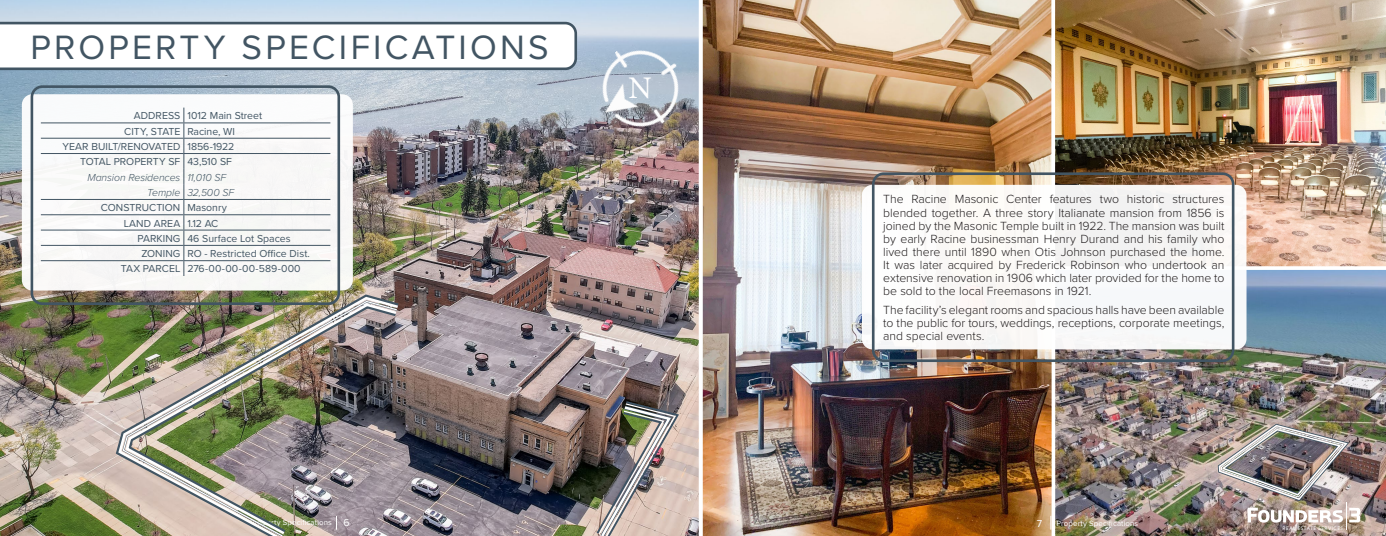
<style>
.page{position:relative;width:1386px;height:536px;background:#fff}
.page>*{position:absolute;margin:0;border:0;box-sizing:border-box;transform-origin:0 0}
.bodycopy_left{font:35px "Proxima Nova";letter-spacing:.095em;color:#425563}
.t1{font:31.5px "Minion Pro";color:#fff}
.body_text_copy{font:300 12.25px/13.1px "Proxima Nova";letter-spacing:-.005em;color:#231f20;text-align:justify}
.body_text_copy-2{font:10.5px "Proxima Nova";color:#425563}
.body_text_copy-3{font:italic 300 10.5px "Proxima Nova";letter-spacing:-.005em;color:#425563}
.t2{font:10.5px "Proxima Nova";color:#fff}
.t3{font:7.88px "Proxima Nova";letter-spacing:.015em;color:#fff}
.t4{font:5.25px "Niveau Grotesk";letter-spacing:.095em;color:#fff}
.s1{font-size:10.5px}
</style>
<div class="page">
<img style="left:0;top:0;width:699px;height:536px">
<img style="left:1055px;top:270px;width:331px;height:266px">
<img style="left:573px;top:24px;width:126px;height:127px">
<img style="left:702px;top:0;width:350px;height:536px">
<svg style="left:1050px;top:515px;width:1px;height:14px"></svg>
<img style="left:1055px;top:0;width:331px;height:267px">
<svg style="left:0;top:22px;width:577px;height:48px"></svg>
<div style="left:22px;top:94px;width:331px;height:196px;background:#f9f8f7;border-radius:10px"></div>
<hr style="left:41px;top:122px;width:143px;height:1px;background:#425563">
<hr style="left:184px;top:122px;width:146px;height:1px;background:#425563">
<hr style="left:41px;top:138px;width:143px;height:1px;background:#425563">
<hr style="left:184px;top:138px;width:146px;height:1px;background:#425563">
<hr style="left:41px;top:153px;width:143px;height:1px;background:#425563">
<hr style="left:184px;top:153px;width:146px;height:1px;background:#425563">
<hr style="left:41px;top:199px;width:143px;height:1px;background:#425563">
<hr style="left:184px;top:199px;width:146px;height:1px;background:#425563">
<hr style="left:41px;top:214px;width:143px;height:1px;background:#425563">
<hr style="left:184px;top:214px;width:146px;height:1px;background:#425563">
<hr style="left:41px;top:229px;width:143px;height:1px;background:#425563">
<hr style="left:184px;top:229px;width:146px;height:1px;background:#425563">
<hr style="left:41px;top:245px;width:143px;height:1px;background:#425563">
<hr style="left:184px;top:245px;width:146px;height:1px;background:#425563">
<hr style="left:41px;top:260px;width:143px;height:1px;background:#425563">
<hr style="left:184px;top:260px;width:146px;height:1px;background:#425563">
<svg style="left:183px;top:108px;width:1px;height:168px"></svg>
<img style="left:113px;top:292px;width:290px;height:244px">
<img style="left:117px;top:295px;width:284px;height:241px">
<img style="left:595px;top:399px;width:85px;height:137px">
<div style="left:862px;top:185px;width:385px;height:164px;background:#f9f9f8;border-radius:10px"></div>
<img style="left:1217px;top:422px;width:143px;height:107px">
<div style="left:872px;top:172px;width:362px;height:190px;border:3px solid #425563;border-radius:10px"></div>
<div style="left:31px;top:85px;width:309px;height:220px;border:3px solid #425563;border-radius:10px"></div>
<p class="bodycopy_left" style="left:31px;top:21px;width:520px">PROPERTY SPECIFICATIONS</p>
<p class="body_text_copy-2" style="left:134px;top:108px;width:48px">ADDRESS</p>
<p class="body_text_copy-2" style="left:187px;top:108px;width:76px">1012 Main Street</p>
<p class="body_text_copy-2" style="left:124px;top:123px;width:58px">CITY, STATE</p>
<p class="body_text_copy-2" style="left:187px;top:123px;width:49px">Racine, WI</p>
<p class="body_text_copy-2" style="left:62px;top:139px;width:119px">YEAR BUILT/RENOVATED</p>
<p class="body_text_copy-2" style="left:187px;top:139px;width:49px">1856-1922</p>
<p class="body_text_copy-2" style="left:80px;top:154px;width:102px">TOTAL PROPERTY SF</p>
<p class="body_text_copy-2" style="left:187px;top:154px;width:46px">43,510 SF</p>
<p class="body_text_copy-3" style="left:87px;top:169px;width:95px">Mansion Residences</p>
<p class="body_text_copy-3" style="left:187px;top:169px;width:40px">11,010 SF</p>
<p class="body_text_copy-3" style="left:147px;top:184px;width:35px">Temple</p>
<p class="body_text_copy-3" style="left:187px;top:184px;width:48px">32,500 SF</p>
<p class="body_text_copy-2" style="left:101px;top:200px;width:81px">CONSTRUCTION</p>
<p class="body_text_copy-2" style="left:187px;top:200px;width:41px">Masonry</p>
<p class="body_text_copy-2" style="left:124px;top:215px;width:58px">LAND AREA</p>
<p class="body_text_copy-2" style="left:187px;top:215px;width:32px">1.12 AC</p>
<p class="body_text_copy-2" style="left:137px;top:230px;width:44px">PARKING</p>
<p class="body_text_copy-2" style="left:187px;top:230px;width:105px">46 Surface Lot Spaces</p>
<p class="body_text_copy-2" style="left:141px;top:246px;width:40px">ZONING</p>
<p class="body_text_copy-2" style="left:187px;top:246px;width:124px">RO - Restricted Office Dist.</p>
<p class="body_text_copy-2" style="left:121px;top:261px;width:61px">TAX PARCEL</p>
<p class="body_text_copy-2" style="left:187px;top:261px;width:115px">276-00-00-00-589-000</p>
<p class="t1" style="left:629px;top:67px;width:25px">N</p>
<p class="body_text_copy" style="left:883px;top:192px;width:343px">The Racine Masonic Center features two historic structures blended together. A three story Italianate mansion from 1856 is joined by the Masonic Temple built in 1922. The mansion was built by early Racine businessman Henry Durand and his family who lived there until 1890 when Otis Johnson purchased the home.<br>It was later acquired by Frederick Robinson who undertook an extensive renovation in 1906 which later provided for the home to be sold to the local Freemasons in 1921.</p>
<p class="body_text_copy" style="left:883px;top:302px;width:343px">The facility’s elegant rooms and spacious halls have been available to the public for tours, weddings, receptions, corporate meetings, and special events.</p>
<p class="t3" style="left:250px;top:516px;width:101px">Property Specifications <span class="s1">6</span></p>
<p class="t2" style="left:1037px;top:515px;width:7px">7</p>
<p class="t3" style="left:1057px;top:517px;width:83px">Property Specifications</p>
<p class="t4" style="left:1283px;top:524px;width:62px">REAL ESTATE SERVICES</p>
</div>
